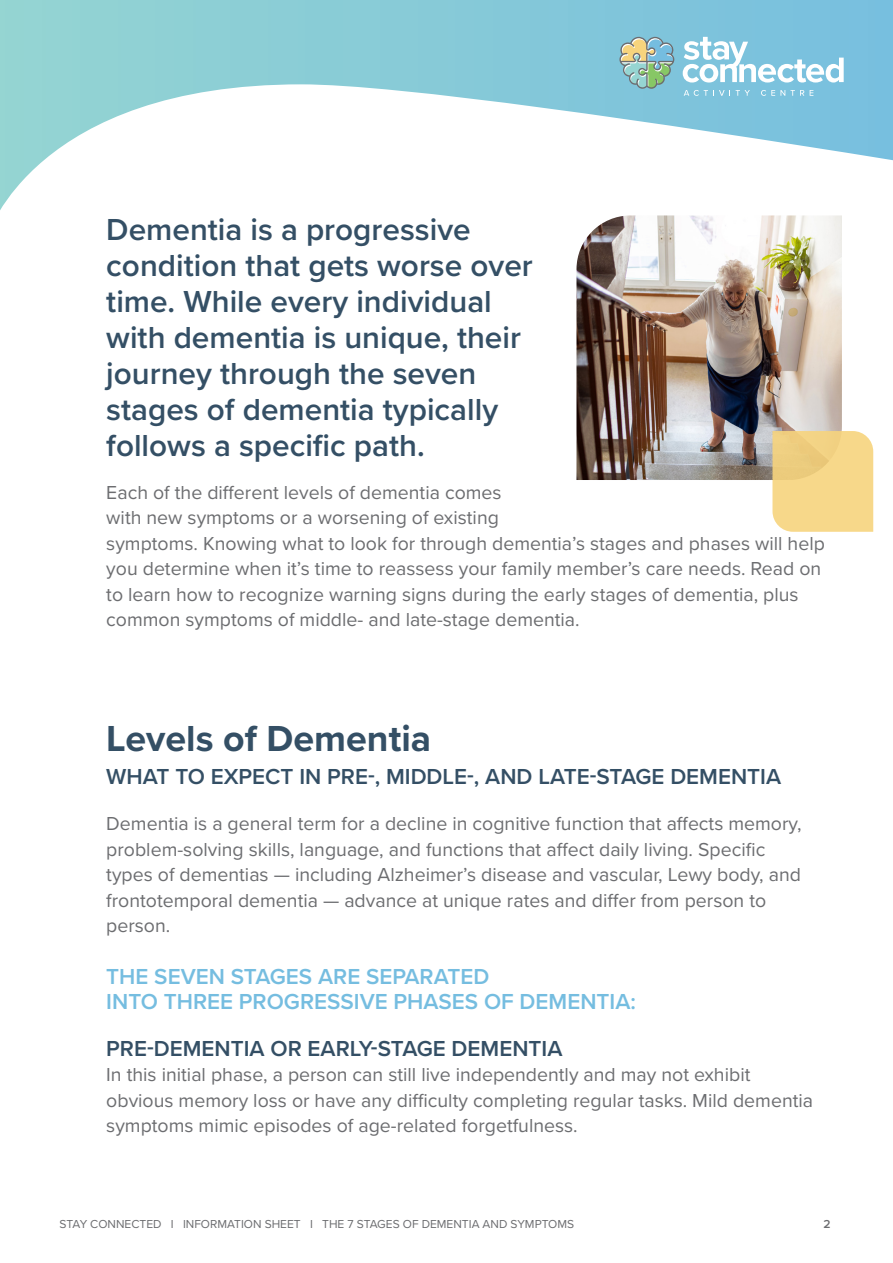
<style>
.page{position:relative;width:893px;height:1263px;background:#fff}
.page>*{position:absolute;margin:0;border:0;box-sizing:border-box;transform-origin:0 0}
.t1{font:700 37.5px "Proxima Nova";color:#344f65}
.t2{font:600 31.5px/36px "Proxima Nova";color:#344f65}
.t3{font:600 22.5px "Proxima Nova";color:#344f65}
.t4{font:600 22.5px/25.5px "Proxima Nova";color:#75bde0}
.t5{font:19.5px/25.5px "Proxima Nova";color:#6c6d70}
.t6{font:12px "Proxima Nova";color:#6c6d70}
.t7{font:600 12px "Proxima Nova";color:#6c6d70}
</style>
<div class="page">
<div style="left:0;top:0;width:893px;height:215px;background:linear-gradient(to right,#94d4d2,#77bfde)"></div>
<svg style="left:0;top:84px;width:893px;height:448px"></svg>
<svg style="left:619px;top:37px;width:56px;height:52px;background:#97bbb0"></svg>
<svg style="left:684px;top:90px;width:46px;height:6px"></svg>
<svg style="left:736px;top:90px;width:14px;height:6px"></svg>
<svg style="left:761px;top:90px;width:43px;height:6px"></svg>
<svg style="left:810px;top:90px;width:3px;height:6px"></svg>
<svg style="left:683px;top:37px;width:161px;height:46px"></svg>
<img style="left:576px;top:215px;width:266px;height:265px">
<svg style="left:772px;top:431px;width:101px;height:101px;background:#f4d589"></svg>
<p class="t2" style="left:106px;top:211px;width:428px">Dementia is a progressive condition that gets worse over time. While every individual with dementia is unique, their journey through the seven stages of dementia typically follows a specific path.</p>
<p class="t5" style="left:106px;top:479px;width:720px">Each of the different levels of dementia comes<br>with new symptoms or a worsening of existing<br>symptoms. Knowing what to look for through dementia’s stages and phases will help you determine when it’s time to reassess your family member’s care needs. Read on to learn how to recognize warning signs during the early stages of dementia, plus common symptoms of middle- and late-stage dementia.</p>
<p class="t1" style="left:106px;top:710px;width:326px">Levels of Dementia</p>
<p class="t3" style="left:106px;top:759px;width:676px">WHAT TO EXPECT IN PRE-, MIDDLE-, AND LATE-STAGE DEMENTIA</p>
<p class="t5" style="left:106px;top:810px;width:697px">Dementia is a general term for a decline in cognitive function that affects memory, problem-solving skills, language, and functions that affect daily living. Specific types of dementias — including Alzheimer’s disease and vascular, Lewy body, and frontotemporal dementia — advance at unique rates and differ from person to person.</p>
<p class="t4" style="left:106px;top:962px;width:531px">THE SEVEN STAGES ARE SEPARATED<br>INTO THREE PROGRESSIVE PHASES OF DEMENTIA:</p>
<p class="t3" style="left:106px;top:1031px;width:458px">PRE-DEMENTIA OR EARLY-STAGE DEMENTIA</p>
<p class="t5" style="left:106px;top:1061px;width:708px">In this initial phase, a person can still live independently and may not exhibit obvious memory loss or have any difficulty completing regular tasks. Mild dementia symptoms mimic episodes of age-related forgetfulness.</p>
<p class="t6" style="left:60px;top:1215px;width:516px">STAY CONNECTED I INFORMATION SHEET I THE 7 STAGES OF DEMENTIA AND SYMPTOMS</p>
<p class="t7" style="left:823px;top:1215px;width:9px">2</p>
</div>
